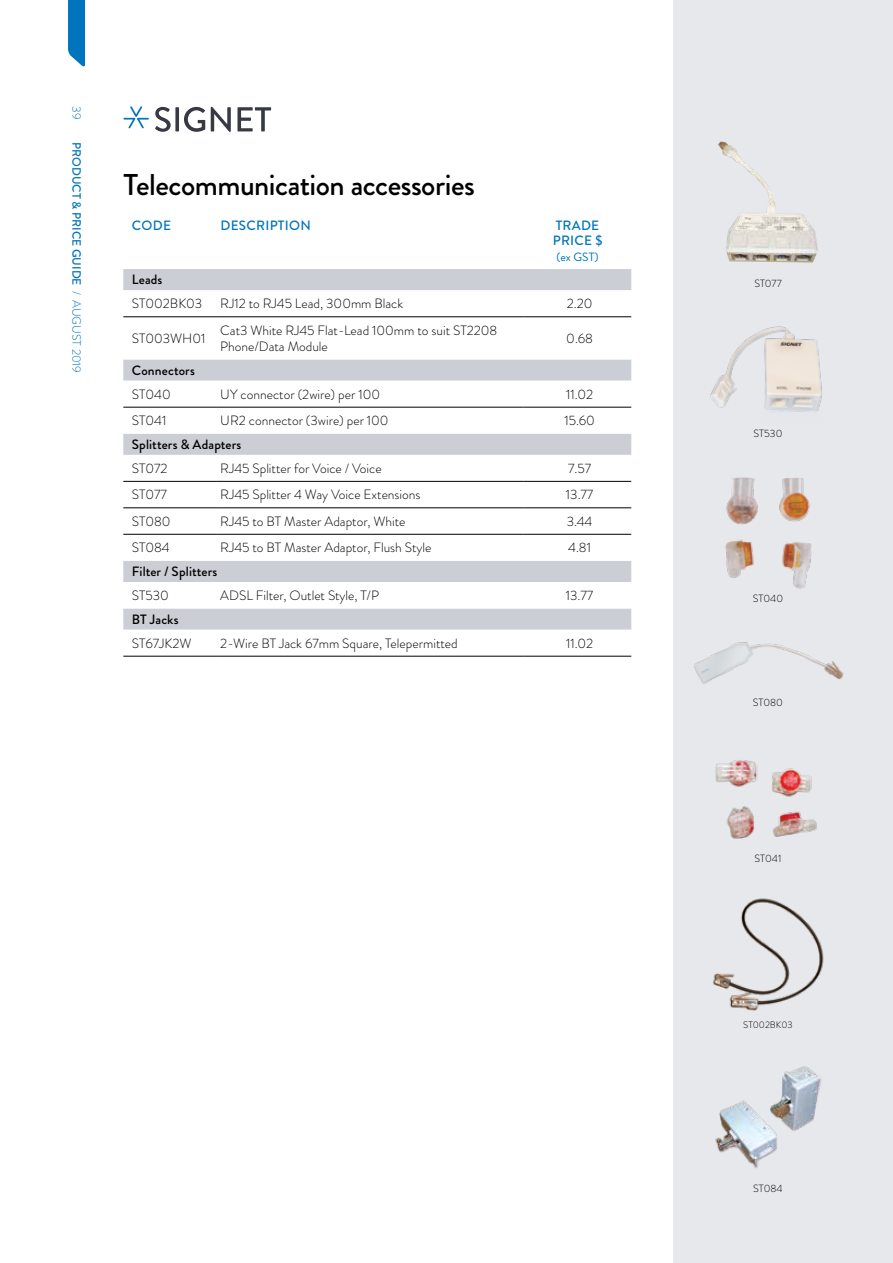
<style>
.page{position:relative;width:893px;height:1263px;background:#fff}
.page>*{position:absolute;margin:0;border:0;box-sizing:border-box;transform-origin:0 0}
.t1{font:500 30px "Brandon Grotesque";letter-spacing:-.015em;color:#000}
.t2{font:300 13.5px/16.2px "Brandon Grotesque";color:#000}
.t3{font:500 13.5px "Brandon Grotesque";letter-spacing:.01em;color:#000}
.t4{font:500 13.5px/15px "Brandon Grotesque";letter-spacing:.02em;color:#0074bc}
.t5{font:500 12px "Brandon Grotesque";color:#0074bc}
.t6{font:12px "Brandon Grotesque";color:#0074bc}
.t7{font:300 12px "Brandon Grotesque";color:#0074bc}
.t8{font:300 10.5px "Brandon Grotesque";color:#000}
.t9{font:300 9.45px "Brandon Grotesque";color:#000}
.s1{font-weight:300}
</style>
<div class="page">
<div style="left:673px;top:0;width:220px;height:1263px;background:#e7e8ec"></div>
<img style="left:694px;top:642px;width:150px;height:42px">
<div style="left:123px;top:269px;width:508px;height:21px;background:#ccced5"></div>
<svg style="left:123px;top:317px;width:508px;height:64px"></svg>
<svg style="left:123px;top:406px;width:508px;height:250px"></svg>
<hr style="left:123px;top:316px;width:93px;height:1px;background:#000">
<hr style="left:216px;top:316px;width:308px;height:1px;background:#000">
<hr style="left:524px;top:316px;width:107px;height:1px;background:#000">
<hr style="left:123px;top:407px;width:93px;height:1px;background:#000">
<hr style="left:216px;top:407px;width:308px;height:1px;background:#000">
<hr style="left:524px;top:407px;width:107px;height:1px;background:#000">
<hr style="left:123px;top:481px;width:93px;height:1px;background:#000">
<hr style="left:216px;top:481px;width:308px;height:1px;background:#000">
<hr style="left:524px;top:481px;width:107px;height:1px;background:#000">
<hr style="left:123px;top:507px;width:93px;height:1px;background:#000">
<hr style="left:216px;top:507px;width:308px;height:1px;background:#000">
<hr style="left:524px;top:507px;width:107px;height:1px;background:#000">
<hr style="left:123px;top:534px;width:93px;height:1px;background:#000">
<hr style="left:216px;top:534px;width:308px;height:1px;background:#000">
<hr style="left:524px;top:534px;width:107px;height:1px;background:#000">
<hr style="left:123px;top:656px;width:93px;height:1px;background:#000">
<hr style="left:216px;top:656px;width:308px;height:1px;background:#000">
<hr style="left:524px;top:656px;width:107px;height:1px;background:#000">
<img style="left:718px;top:141px;width:100px;height:122px">
<img style="left:725px;top:477px;width:87px;height:112px">
<img style="left:710px;top:326px;width:112px;height:86px">
<img style="left:715px;top:1066px;width:107px;height:102px">
<img style="left:713px;top:898px;width:111px;height:113px">
<img style="left:715px;top:760px;width:102px;height:79px">
<svg style="left:155px;top:107px;width:16px;height:25px"></svg>
<svg style="left:175px;top:107px;width:4px;height:24px"></svg>
<svg style="left:184px;top:107px;width:21px;height:25px"></svg>
<svg style="left:211px;top:107px;width:20px;height:25px"></svg>
<svg style="left:237px;top:107px;width:34px;height:24px"></svg>
<svg style="left:123px;top:106px;width:26px;height:22px"></svg>
<svg style="left:68px;top:0;width:17px;height:67px"></svg>
<p class="t7" style="left:85px;top:106px;width:14px;rotate:90deg">39</p>
<p class="t5" style="left:85px;top:142px;width:232px;rotate:90deg">PRODUCT &amp; PRICE GUIDE <span class="s1">/ AUGUST 2019</span></p>
<h1 class="t1" style="left:123px;top:164px;width:353px">Telecommunication accessories</h1>
<p class="t4" style="left:132px;top:218px;width:41px">CODE</p>
<p class="t4" style="left:220px;top:218px;width:92px">DESCRIPTION</p>
<p class="t4" style="left:553px;top:218px;width:51px">TRADE<br>PRICE $</p>
<p class="t6" style="left:556px;top:248px;width:44px">(ex GST)</p>
<p class="t3" style="left:132px;top:270px;width:32px">Leads</p>
<p class="t2" style="left:132px;top:296px;width:72px">ST002BK03</p>
<p class="t2" style="left:220px;top:296px;width:184px">RJ12 to RJ45 Lead, 300mm Black</p>
<p class="t2" style="left:567px;top:296px;width:27px">2.20</p>
<p class="t2" style="left:132px;top:330px;width:75px">ST003WH01</p>
<p class="t2" style="left:220px;top:322px;width:278px">Cat3 White RJ45 Flat-Lead 100mm to suit ST2208<br>Phone/Data Module</p>
<p class="t2" style="left:566px;top:330px;width:28px">0.68</p>
<p class="t3" style="left:132px;top:361px;width:65px">Connectors</p>
<p class="t2" style="left:132px;top:386px;width:40px">ST040</p>
<p class="t2" style="left:220px;top:386px;width:161px">UY connector (2wire) per 100</p>
<p class="t2" style="left:566px;top:386px;width:29px">11.02</p>
<p class="t2" style="left:132px;top:412px;width:36px">ST041</p>
<p class="t2" style="left:220px;top:412px;width:170px">UR2 connector (3wire) per 100</p>
<p class="t2" style="left:564px;top:412px;width:32px">15.60</p>
<p class="t3" style="left:132px;top:435px;width:111px">Splitters &amp; Adapters</p>
<p class="t2" style="left:132px;top:460px;width:37px">ST072</p>
<p class="t2" style="left:220px;top:460px;width:163px">RJ45 Splitter for Voice / Voice</p>
<p class="t2" style="left:568px;top:460px;width:24px">7.57</p>
<p class="t2" style="left:132px;top:487px;width:37px">ST077</p>
<p class="t2" style="left:220px;top:487px;width:202px">RJ45 Splitter 4 Way Voice Extensions</p>
<p class="t2" style="left:566px;top:487px;width:29px">13.77</p>
<p class="t2" style="left:132px;top:513px;width:40px">ST080</p>
<p class="t2" style="left:220px;top:513px;width:187px">RJ45 to BT Master Adaptor, White</p>
<p class="t2" style="left:567px;top:513px;width:27px">3.44</p>
<p class="t2" style="left:132px;top:539px;width:40px">ST084</p>
<p class="t2" style="left:220px;top:539px;width:213px">RJ45 to BT Master Adaptor, Flush Style</p>
<p class="t2" style="left:568px;top:539px;width:24px">4.81</p>
<p class="t3" style="left:132px;top:562px;width:87px">Filter / Splitters</p>
<p class="t2" style="left:132px;top:587px;width:39px">ST530</p>
<p class="t2" style="left:220px;top:587px;width:160px">ADSL Filter, Outlet Style, T/P</p>
<p class="t2" style="left:566px;top:587px;width:29px">13.77</p>
<p class="t3" style="left:132px;top:610px;width:48px">BT Jacks</p>
<p class="t2" style="left:132px;top:635px;width:61px">ST67JK2W</p>
<p class="t2" style="left:220px;top:635px;width:239px">2-Wire BT Jack 67mm Square, Telepermitted</p>
<p class="t2" style="left:566px;top:635px;width:29px">11.02</p>
<p class="t8" style="left:754px;top:276px;width:29px">ST077</p>
<p class="t8" style="left:753px;top:427px;width:30px">ST530</p>
<p class="t8" style="left:753px;top:591px;width:32px">ST040</p>
<p class="t8" style="left:753px;top:695px;width:32px">ST080</p>
<p class="t8" style="left:754px;top:852px;width:28px">ST041</p>
<p class="t9" style="left:743px;top:1019px;width:51px">ST002BK03</p>
<p class="t8" style="left:753px;top:1182px;width:31px">ST084</p>
</div>
